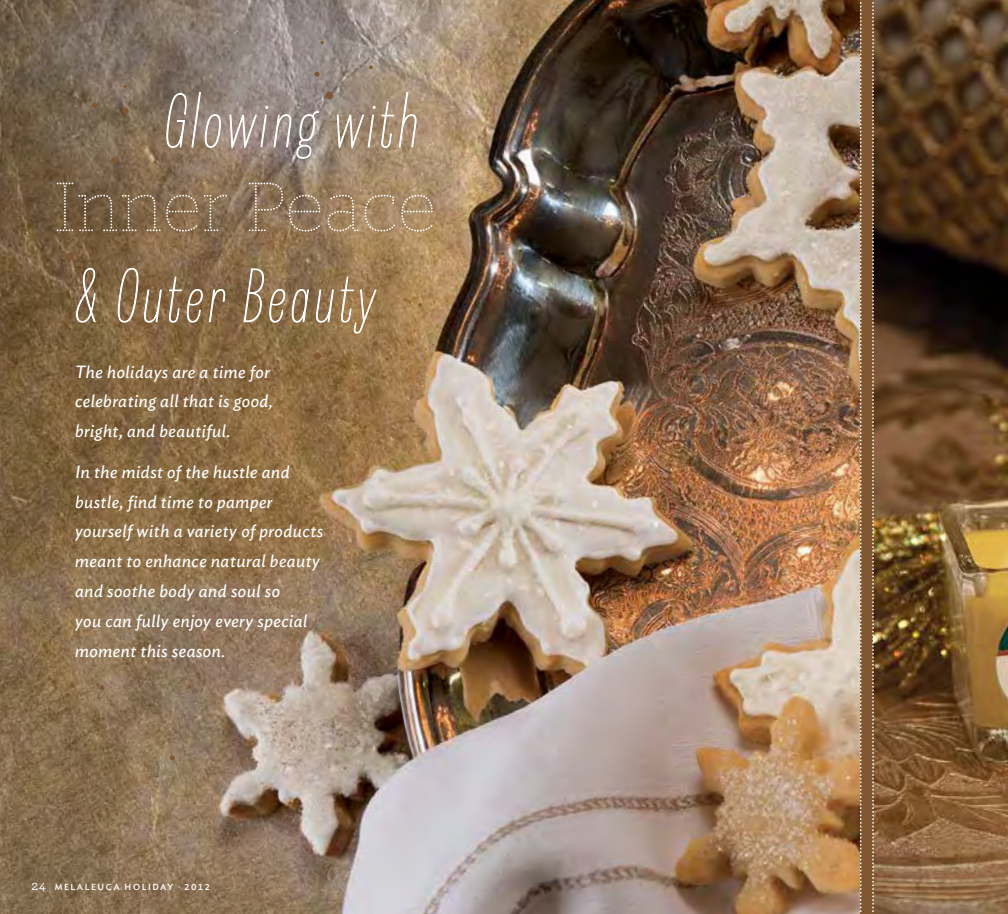
<style>
.page{position:relative;width:1008px;height:914px;background:#fff}
.page>*{position:absolute;margin:0;border:0;box-sizing:border-box;transform-origin:0 0}
.t1{font:68.77px "Stag Thin Dot";letter-spacing:.035em;color:#fff}
.t2{font:italic 17.5px/29.8px "Ideal Sans";letter-spacing:.025em;color:#fff}
.t3{font:500 8.75px "Ideal Sans";letter-spacing:.18em;color:#fff}
.s1{font-family:"Archer";font-size:14px}
</style>
<div class="page">
<img style="left:0;top:0;width:992px;height:914px">
<img style="left:992px;top:0;width:16px;height:914px">
<div style="left:861px;top:0;width:12px;height:914px;background:#805731"></div>
<svg style="left:872px;top:0;width:2px;height:914px"></svg>
<svg style="left:860px;top:0;width:2px;height:914px"></svg>
<svg style="left:166px;top:92px;width:55px;height:56px;background:#9f9084"></svg>
<svg style="left:230px;top:106px;width:38px;height:42px;background:#b0a19c"></svg>
<svg style="left:274px;top:114px;width:17px;height:33px"></svg>
<svg style="left:297px;top:111px;width:22px;height:47px"></svg>
<svg style="left:337px;top:106px;width:38px;height:42px;background:#ae9c89"></svg>
<svg style="left:381px;top:92px;width:35px;height:56px;background:#b6a18a"></svg>
<svg style="left:76px;top:268px;width:20px;height:54px"></svg>
<svg style="left:118px;top:268px;width:20px;height:54px"></svg>
<svg style="left:144px;top:290px;width:18px;height:32px"></svg>
<svg style="left:169px;top:277px;width:34px;height:45px;background:#988064"></svg>
<svg style="left:209px;top:289px;width:16px;height:33px"></svg>
<svg style="left:244px;top:268px;width:41px;height:54px;background:#a0886a"></svg>
<svg style="left:292px;top:289px;width:17px;height:33px"></svg>
<svg style="left:316px;top:290px;width:18px;height:32px"></svg>
<svg style="left:341px;top:277px;width:35px;height:56px;background:#ad8f69"></svg>
<div style="left:122px;top:107px;width:7px;height:7px;background:#805731;border-radius:3px"></div>
<svg style="left:325px;top:91px;width:9px;height:9px"></svg>
<svg style="left:313px;top:352px;width:9px;height:8px"></svg>
<svg style="left:66px;top:252px;width:9px;height:8px"></svg>
<svg style="left:314px;top:71px;width:6px;height:6px"></svg>
<svg style="left:92px;top:102px;width:5px;height:6px"></svg>
<svg style="left:334px;top:396px;width:5px;height:6px"></svg>
<svg style="left:373px;top:341px;width:5px;height:5px"></svg>
<svg style="left:110px;top:157px;width:6px;height:6px"></svg>
<svg style="left:123px;top:709px;width:4px;height:4px"></svg>
<svg style="left:103px;top:772px;width:4px;height:4px"></svg>
<svg style="left:369px;top:65px;width:4px;height:4px"></svg>
<svg style="left:53px;top:682px;width:4px;height:4px"></svg>
<svg style="left:364px;top:425px;width:3px;height:4px"></svg>
<svg style="left:418px;top:303px;width:4px;height:4px"></svg>
<svg style="left:320px;top:41px;width:4px;height:3px"></svg>
<svg style="left:45px;top:70px;width:4px;height:3px"></svg>
<svg style="left:123px;top:85px;width:4px;height:3px"></svg>
<svg style="left:53px;top:280px;width:4px;height:4px"></svg>
<svg style="left:154px;top:160px;width:3px;height:4px"></svg>
<svg style="left:115px;top:812px;width:4px;height:3px"></svg>
<svg style="left:99px;top:685px;width:6px;height:5px"></svg>
<svg style="left:169px;top:755px;width:6px;height:5px"></svg>
<svg style="left:317px;top:438px;width:6px;height:5px"></svg>
<svg style="left:296px;top:348px;width:6px;height:6px"></svg>
<svg style="left:188px;top:685px;width:3px;height:4px"></svg>
<h1 class="t1" style="left:55px;top:170px;width:382px">Inner Peace</h1>
<p class="t2" style="left:75px;top:355px;width:199px">The holidays are a time for celebrating all that is good, bright, and beautiful.</p>
<p class="t2" style="left:75px;top:455px;width:250px">In the midst of the hustle and bustle, find time to pamper yourself with a variety of products meant to enhance natural beauty and soothe body and soul so<br>you can fully enjoy every special moment this season.</p>
<p class="t3" style="left:32px;top:880px;width:180px"><span class="s1">24</span> MELALEUCA HOLIDAY · 2012</p>
</div>
